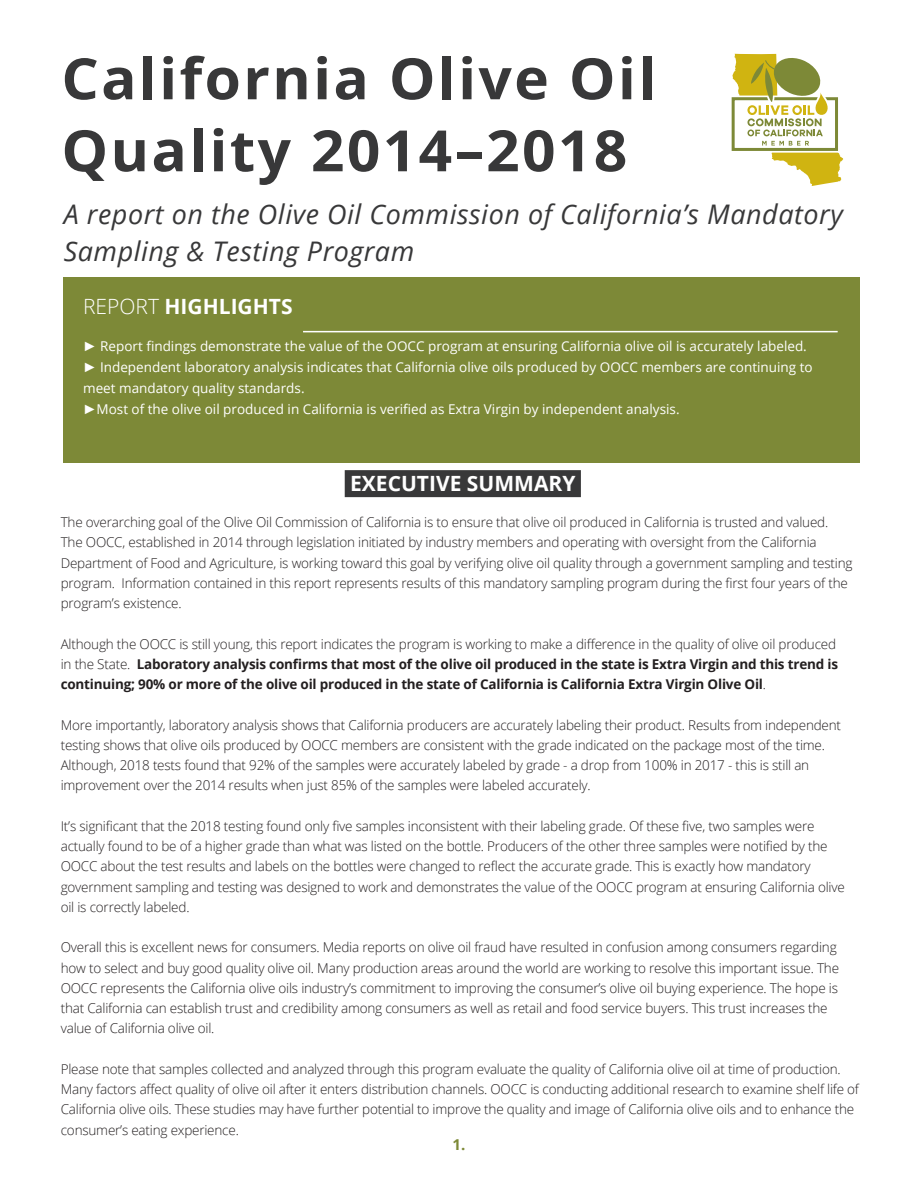
<style>
.page{position:relative;width:918px;height:1188px;background:#fff}
.page>*{position:absolute;margin:0;border:0;box-sizing:border-box;transform-origin:0 0}
.t1{font:700 57px/72px "Open Sans";letter-spacing:.04em;color:#383839}
.t2{font:italic 27px/37.5px "Open Sans";letter-spacing:.02em;color:#383839}
.t3{font:700 21px "Open Sans";color:#fff}
.t4{font:700 15px "Open Sans";color:#7d8937}
.t5{font:300 13.5px/20.2px "Open Sans";letter-spacing:-.015em;color:#231f20}
.t6{font:700 13.5px/20.2px "Open Sans";letter-spacing:-.015em;color:#231f20}
.t7{font:13.5px/21px "Open Sans";color:#fff}
.s1{font-weight:300}
.s2{font-family:"Arial";font-weight:700}
</style>
<div class="page">
<svg style="left:732px;top:53px;width:111px;height:133px"></svg>
<div style="left:63px;top:277px;width:796px;height:185px;background:#7d8937"></div>
<hr style="left:303px;top:331px;width:535px;height:1px;background:#fff">
<div style="left:345px;top:470px;width:236px;height:27px;background:#383839"></div>
<h1 class="t1" style="left:61px;top:41px;width:596px">California Olive Oil<br>Quality 2014–2018</h1>
<h2 class="t2" style="left:64px;top:194px;width:781px">A report on the Olive Oil Commission of California’s Mandatory<br>Sampling &amp; Testing Program</h2>
<h3 class="t3" style="left:83px;top:291px;width:211px"><span class="s1">REPORT</span> HIGHLIGHTS</h3>
<p class="t7" style="left:83px;top:335px;width:731px"><span class="s2">►</span> Report findings demonstrate the value of the OOCC program at ensuring California olive oil is accurately labeled. <span class="s2">►</span> Independent laboratory analysis indicates that California olive oils produced by OOCC members are continuing to meet mandatory quality standards.<br><span class="s2">►</span>Most of the olive oil produced in California is verified as Extra Virgin by independent analysis.</p>
<h3 class="t3" style="left:350px;top:469px;width:227px">EXECUTIVE SUMMARY</h3>
<p class="t5" style="left:61px;top:512px;width:793px">The overarching goal of the Olive Oil Commission of California is to ensure that olive oil produced in California is trusted and valued.<br>The OOCC, established in 2014 through legislation initiated by industry members and operating with oversight from the California Department of Food and Agriculture, is working toward this goal by verifying olive oil quality through a government sampling and testing program. Information contained in this report represents results of this mandatory sampling program during the first four years of the program’s existence.</p>
<p class="t6" style="left:61px;top:633px;width:779px"><span class="s1">Although the OOCC is still young, this report indicates the program is working to make a difference in the quality of olive oil produced in the State.</span> Laboratory analysis confirms that most of the olive oil produced in the state is Extra Virgin and this trend is continuing; 90% or more of the olive oil produced in the state of California is California Extra Virgin Olive Oil<span class="s1">.</span></p>
<p class="t5" style="left:61px;top:714px;width:782px">More importantly, laboratory analysis shows that California producers are accurately labeling their product. Results from independent testing shows that olive oils produced by OOCC members are consistent with the grade indicated on the package most of the time.<br>Although, 2018 tests found that 92% of the samples were accurately labeled by grade - a drop from 100% in 2017 - this is still an improvement over the 2014 results when just 85% of the samples were labeled accurately.</p>
<p class="t5" style="left:61px;top:816px;width:786px">It’s significant that the 2018 testing found only five samples inconsistent with their labeling grade. Of these five, two samples were actually found to be of a higher grade than what was listed on the bottle. Producers of the other three samples were notified by the OOCC about the test results and labels on the bottles were changed to reflect the accurate grade. This is exactly how mandatory government sampling and testing was designed to work and demonstrates the value of the OOCC program at ensuring California olive oil is correctly labeled.</p>
<p class="t5" style="left:61px;top:937px;width:780px">Overall this is excellent news for consumers. Media reports on olive oil fraud have resulted in confusion among consumers regarding how to select and buy good quality olive oil. Many production areas around the world are working to resolve this important issue. The OOCC represents the California olive oils industry’s commitment to improving the consumer’s olive oil buying experience. The hope is that California can establish trust and credibility among consumers as well as retail and food service buyers. This trust increases the value of California olive oil.</p>
<p class="t5" style="left:61px;top:1059px;width:800px">Please note that samples collected and analyzed through this program evaluate the quality of California olive oil at time of production.<br>Many factors affect quality of olive oil after it enters distribution channels. OOCC is conducting additional research to examine shelf life of California olive oils. These studies may have further potential to improve the quality and image of California olive oils and to enhance the consumer’s eating experience.</p>
<p class="t4" style="left:453px;top:1134px;width:14px">1.</p>
</div>
